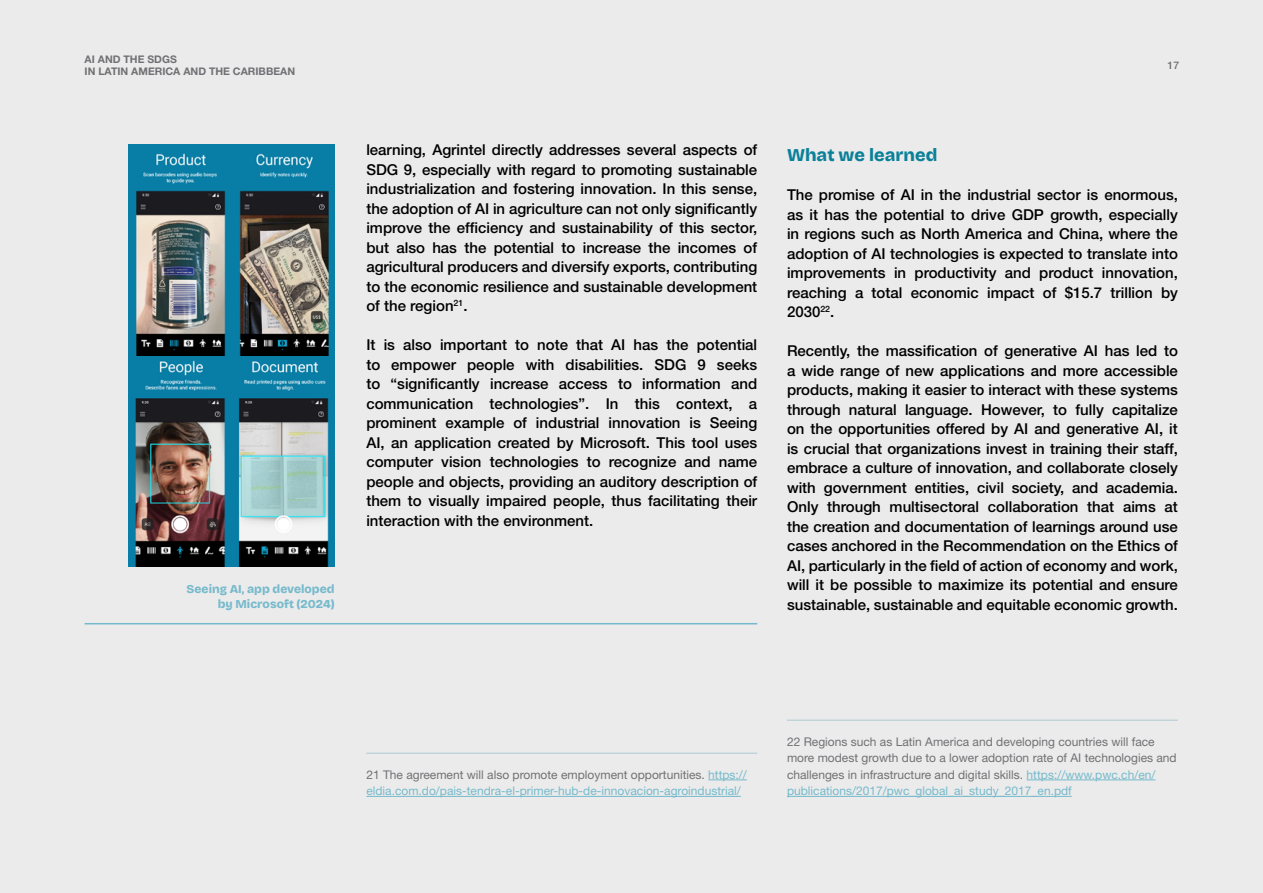
<style>
.page{position:relative;width:1263px;height:893px;background:#ebebeb}
.page>*{position:absolute;margin:0;border:0;box-sizing:border-box;transform-origin:0 0}
.t1{font:800 18px "Bricolage Grotesque";color:#0a8099}
.t2{font:500 15px/19.5px "Helvetica Neue LT Std";color:#000;text-align:justify}
.t3{font:12px/16.5px "Helvetica Neue LT Std";color:#717074}
.t4{font:12px/16.5px "Helvetica Neue LT Std";color:#75bacc}
.t5{font:800 12px/15px "Bricolage Grotesque";color:#75bacc;text-align:right}
.t6{font:700 10.5px/12px "Helvetica Neue LT Std";color:#717074}
.t7{font:500 10.5px "Helvetica Neue LT Std";color:#717074}
.s1{color:#717074}
.s2{color:#75bacc}
</style>
<div class="page">
<hr style="left:787px;top:720px;width:391px;height:1px;background:#adc9cf">
<hr style="left:1027px;top:780px;width:128px;height:1px;background:#75bacc">
<hr style="left:787px;top:796px;width:285px;height:1px;background:#75bacc">
<hr style="left:366px;top:753px;width:391px;height:1px;background:#adc9cf">
<hr style="left:708px;top:780px;width:39px;height:1px;background:#75bacc">
<hr style="left:366px;top:796px;width:375px;height:1px;background:#75bacc">
<img style="left:128px;top:145px;width:207px;height:211px">
<img style="left:128px;top:356px;width:207px;height:210px">
<hr style="left:85px;top:623px;width:672px;height:1px;background:#75bacc">
<p class="t6" style="left:85px;top:53px;width:212px">AI AND THE SDGS<br>IN LATIN AMERICA AND THE CARIBBEAN</p>
<p class="t5" style="left:187px;top:580px;width:150px">Seeing AI, app developed by Microsoft (2024)</p>
<p class="t7" style="left:1167px;top:59px;width:13px">17</p>
<p class="t2" style="left:366px;top:140px;width:392px">learning, Agrintel directly addresses several aspects of SDG 9, especially with regard to promoting sustainable industrialization and fostering innovation. In this sense, the adoption of AI in agriculture can not only significantly improve the efficiency and sustainability of this sector, but also has the potential to increase the incomes of agricultural producers and diversify exports, contributing to the economic resilience and sustainable development of the region<sup>21</sup>.</p>
<p class="t2" style="left:366px;top:335px;width:392px">It is also important to note that AI has the potential to empower people with disabilities. SDG 9 seeks to “significantly increase access to information and communication technologies”. In this context, a prominent example of industrial innovation is Seeing AI, an application created by Microsoft. This tool uses computer vision technologies to recognize and name people and objects, providing an auditory description of them to visually impaired people, thus facilitating their interaction with the environment.</p>
<p class="t1" style="left:787px;top:140px;width:152px">What we learned</p>
<p class="t2" style="left:787px;top:185px;width:392px">The promise of AI in the industrial sector is enormous, as it has the potential to drive GDP growth, especially in regions such as North America and China, where the adoption of AI technologies is expected to translate into improvements in productivity and product innovation, reaching a total economic impact of $15.7 trillion by 2030<sup>22</sup>.</p>
<p class="t2" style="left:787px;top:341px;width:392px">Recently, the massification of generative AI has led to a wide range of new applications and more accessible products, making it easier to interact with these systems through natural language. However, to fully capitalize on the opportunities offered by AI and generative AI, it is crucial that organizations invest in training their staff, embrace a culture of innovation, and collaborate closely with government entities, civil society, and academia.<br>Only through multisectoral collaboration that aims at the creation and documentation of learnings around use cases anchored in the Recommendation on the Ethics of AI, particularly in the field of action of economy and work, will it be possible to maximize its potential and ensure sustainable, sustainable and equitable economic growth.</p>
<p class="t4" style="left:366px;top:766px;width:382px"><span class="s1">21 The agreement will also promote employment opportunities.</span> https:// eldia.com.do/pais-tendra-el-primer-hub-de-innovacion-agroindustrial/</p>
<p class="t3" style="left:787px;top:733px;width:391px">22 Regions such as Latin America and developing countries will face more modest growth due to a lower adoption rate of AI technologies and challenges in infrastructure and digital skills. <span class="s2">https://www.pwc.ch/en/ publications/2017/pwc_global_ai_study_2017_en.pdf</span></p>
</div>
